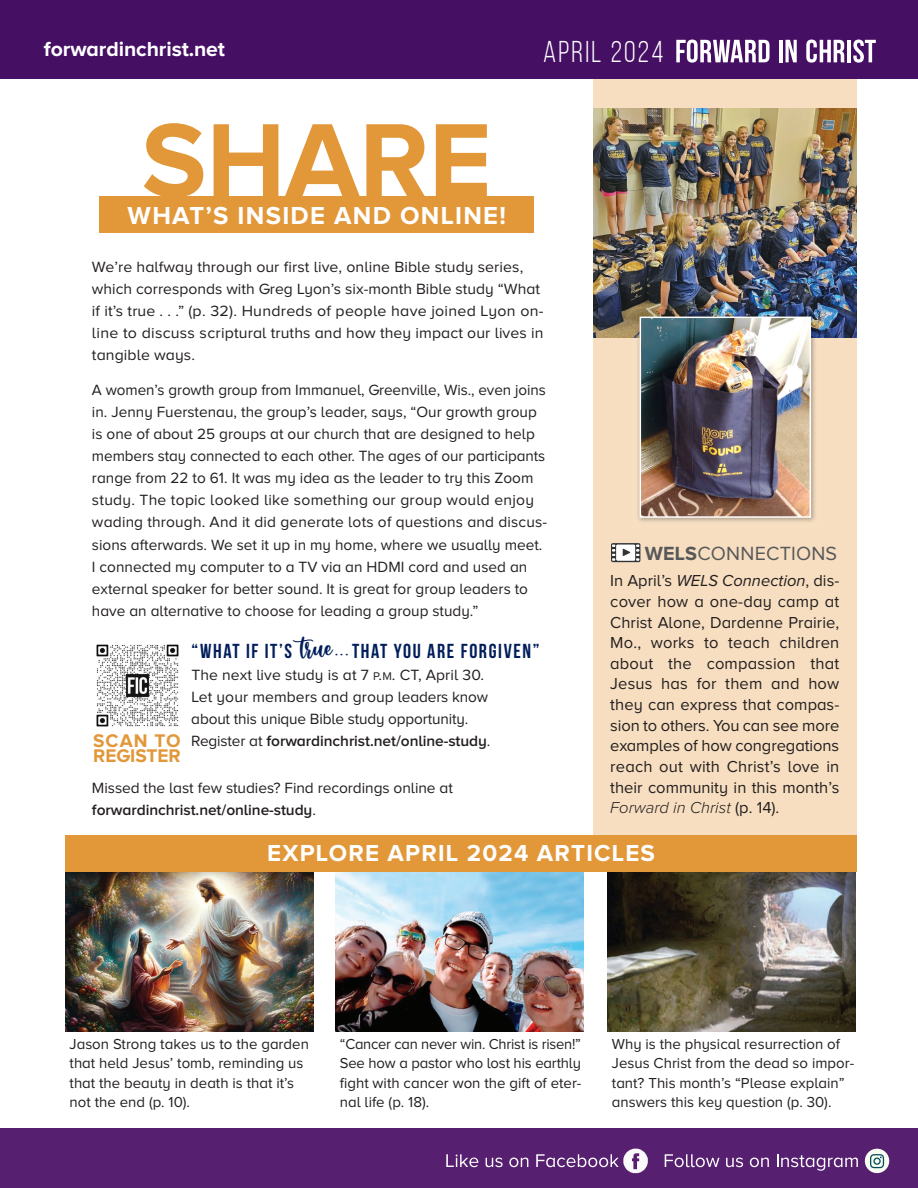
<style>
.page{position:relative;width:918px;height:1188px;background:#fff}
.page>*{position:absolute;margin:0;border:0;box-sizing:border-box;transform-origin:0 0}
.t1{font:700 108px "Proxima Nova A";color:#e29739}
.t2{font:30px "Bebas Neue";letter-spacing:.075em;color:#fff}
.t3{font:700 25.5px "Proxima Nova A";letter-spacing:.05em;color:#fff}
.t4{font:700 24px "Proxima Nova A";letter-spacing:.05em;color:#fff}
.t5{font:700 21px "Proxima Nova A";letter-spacing:-.005em;color:#fff}
.t6{font:700 20.25px "Bebas Neue";letter-spacing:.08em;color:#001e5b}
.t7{font:19.8px "Proxima Nova A";letter-spacing:.01em;color:#57585a}
.t8{font:700 19.05px/14.9px "Proxima Nova A";color:#e29739}
.t9{font:16.5px/20.7px "Proxima Nova A";color:#231f20;text-align:justify}
.t10{font:15.3px/22px "Proxima Nova A";color:#231f20}
.t11{font:15px/19.2px "Proxima Nova A";color:#231f20}
.s1{font-family:"caristha";font-weight:400;font-size:21px}
.s2{font-size:11.55px}
.s3{font-weight:600}
.s4{font-weight:700}
.s5{font-style:italic}
.s6{font-weight:300;font-style:italic}
</style>
<div class="page">
<div style="left:0;top:1128px;width:918px;height:60px;background:#561f70"></div>
<svg style="left:446px;top:1154px;width:32px;height:13px"></svg>
<svg style="left:486px;top:1158px;width:17px;height:9px"></svg>
<svg style="left:509px;top:1158px;width:19px;height:9px"></svg>
<svg style="left:665px;top:1154px;width:54px;height:13px"></svg>
<svg style="left:726px;top:1158px;width:17px;height:9px"></svg>
<svg style="left:750px;top:1158px;width:19px;height:9px"></svg>
<svg style="left:777px;top:1154px;width:81px;height:17px"></svg>
<div style="left:865px;top:1149px;width:24px;height:24px;background:#f9fcf2;border-radius:50%"></div>
<svg style="left:870px;top:1154px;width:14px;height:14px"></svg>
<svg style="left:536px;top:1149px;width:112px;height:25px"></svg>
<div style="left:594px;top:72px;width:263px;height:784px;background:#f7dec0"></div>
<img style="left:594px;top:109px;width:263px;height:228px">
<div style="left:0;top:0;width:918px;height:79px;background:#450f64"></div>
<svg style="left:676px;top:40px;width:94px;height:23px"></svg>
<hr style="left:779px;top:40px;width:4px;height:22px;background:#fff">
<svg style="left:785px;top:40px;width:12px;height:22px"></svg>
<svg style="left:806px;top:40px;width:39px;height:23px"></svg>
<hr style="left:847px;top:40px;width:4px;height:22px;background:#fff">
<svg style="left:853px;top:40px;width:23px;height:23px"></svg>
<svg style="left:611px;top:543px;width:29px;height:19px"></svg>
<div style="left:100px;top:196px;width:434px;height:37px;background:#e29739"></div>
<img style="left:65px;top:872px;width:249px;height:159px">
<img style="left:335px;top:872px;width:249px;height:159px">
<img style="left:607px;top:872px;width:249px;height:159px">
<div style="left:65px;top:835px;width:792px;height:37px;background:#e29739"></div>
<img style="left:96px;top:644px;width:83px;height:83px">
<img style="left:633px;top:310px;width:189px;height:212px">
<img style="left:643px;top:320px;width:165px;height:195px">
<div style="left:640px;top:317px;width:171px;height:201px;border:2px solid #fff"></div>
<p class="t5" style="left:44px;top:37px;width:183px">forwardinchrist.net</p>
<p class="t2" style="left:543px;top:39px;width:122px">APRIL 2024</p>
<p class="t1" style="left:142px;top:96px;width:352px">SHARE</p>
<p class="t3" style="left:128px;top:200px;width:380px">WHAT’S INSIDE AND ONLINE!</p>
<p class="t10" style="left:92px;top:257px;width:453px">We’re halfway through our first live, online Bible study series, which corresponds with Greg Lyon’s six-month Bible study “What if it’s true . . .” (p. 32). Hundreds of people have joined Lyon on&shy;line to discuss scriptural truths and how they impact our lives in tangible ways.</p>
<p class="t10" style="left:92px;top:380px;width:457px">A women’s growth group from Immanuel, Greenville, Wis., even joins in. Jenny Fuerstenau, the group’s leader, says, “Our growth group is one of about 25 groups at our church that are designed to help members stay connected to each other. The ages of our participants range from 22 to 61. It was my idea as the leader to try this Zoom study. The topic looked like something our group would enjoy wading through. And it did generate lots of questions and discus&shy;sions afterwards. We set it up in my home, where we usually meet.<br>I connected my computer to a TV via an HDMI cord and used an external speaker for better sound. It is great for group leaders to have an alternative to choose for leading a group study.”</p>
<p class="t6" style="left:191px;top:639px;width:350px">“WHAT IF IT’S <span class="s1">true. . .</span>THAT YOU ARE FORGIVEN”</p>
<p class="t10" style="left:191px;top:665px;width:301px">The next live study is at 7 <span class="s2">P</span>.<span class="s2">M</span>. CT, April 30.<br>Let your members and group leaders know about this unique Bible study opportunity.<br>Register at <span class="s3">forwardinchrist.net/online-study</span>.</p>
<p class="t10" style="left:92px;top:778px;width:362px">Missed the last few studies? Find recordings online at <span class="s3">forwardinchrist.net/online-study</span>.</p>
<p class="t8" style="left:93px;top:733px;width:89px">SCAN TO<br>REGISTER</p>
<p class="t7" style="left:645px;top:547px;width:194px"><span class="s4">WELS</span>CONNECTIONS</p>
<p class="t9" style="left:610px;top:572px;width:231px">In April’s <span class="s5">WELS Connection</span>, dis&shy;cover how a one-day camp at Christ Alone, Dardenne Prairie, Mo., works to teach children about the compassion that Jesus has for them and how they can express that compas&shy;sion to others. You can see more examples of how congregations reach out with Christ’s love in their community in this month’s <span class="s6">Forward in Christ</span> (p. 14).</p>
<p class="t4" style="left:267px;top:838px;width:389px">EXPLORE APRIL 2024 ARTICLES</p>
<p class="t11" style="left:70px;top:1036px;width:241px">Jason Strong takes us to the garden that held Jesus’ tomb, reminding us that the beauty in death is that it’s not the end (p. 10).</p>
<p class="t11" style="left:340px;top:1036px;width:243px;text-align:justify">“Cancer can never win. Christ is risen!” See how a pastor who lost his earthly fight with cancer won the gift of eter&shy;nal life (p. 18).</p>
<p class="t11" style="left:612px;top:1036px;width:244px">Why is the physical resurrection of Jesus Christ from the dead so impor&shy;tant? This month’s “Please explain” answers this key question (p. 30).</p>
</div>
